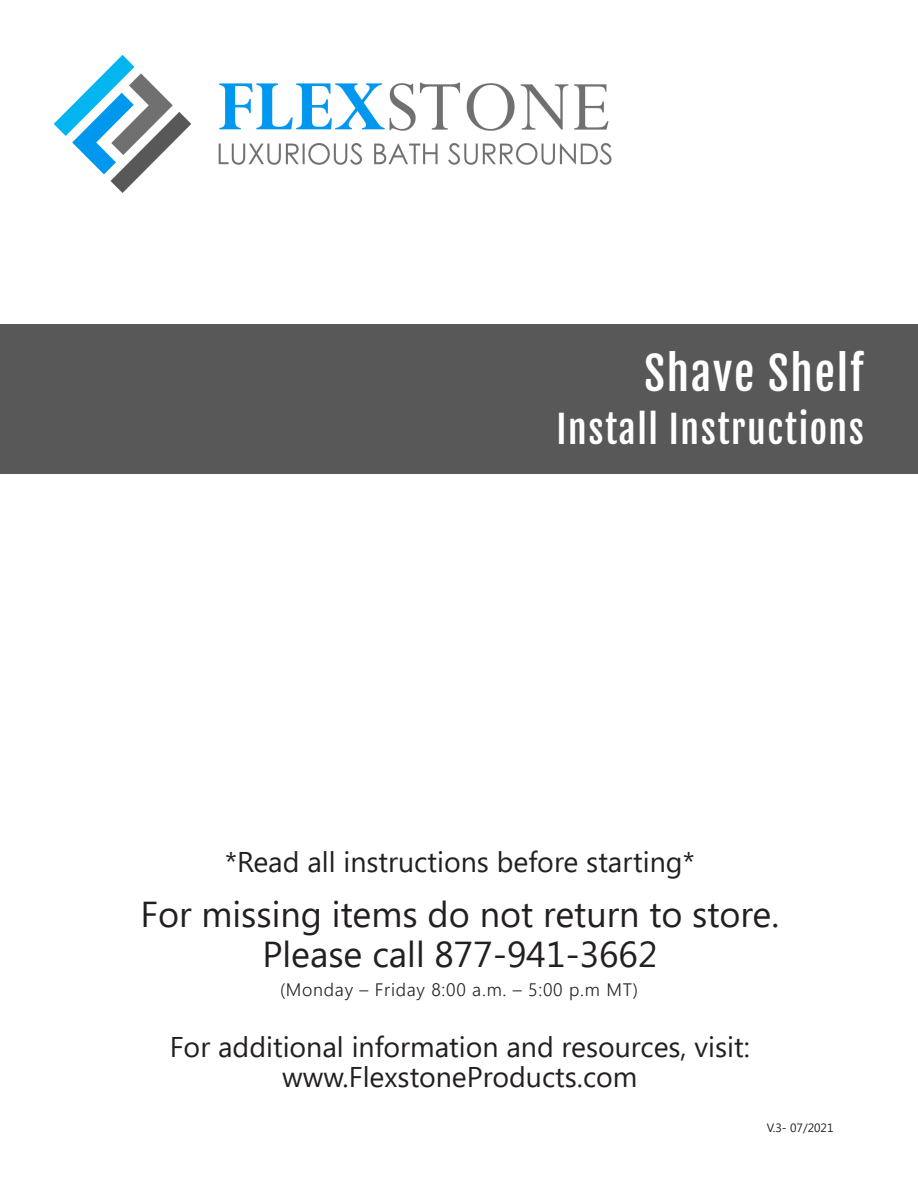
<style>
.page{position:relative;width:918px;height:1188px;background:#fff}
.page>*{position:absolute;margin:0;border:0;box-sizing:border-box;transform-origin:0 0}
.t1{font:45px "Fjalla One";letter-spacing:.04em;color:#fff}
.t2{font:37.5px "Fjalla One";letter-spacing:.04em;color:#fff}
.t3{font:36px "Segoe UI";color:#231f20}
.t4{font:28.5px "Segoe UI";color:#231f20}
.t5{font:300 18px "Segoe UI";letter-spacing:.04em;color:#231f20}
.t6{font:12px "Segoe UI";color:#231f20}
</style>
<div class="page">
<div style="left:0;top:324px;width:918px;height:149px;background:#585858"></div>
<img style="left:53px;top:55px;width:559px;height:138px">
<p class="t1" style="left:644px;top:345px;width:221px">Shave Shelf</p>
<p class="t2" style="left:557px;top:406px;width:309px">Install Instructions</p>
<p class="t4" style="left:225px;top:846px;width:471px">*Read all instructions before starting*</p>
<p class="t3" style="left:141px;top:894px;width:640px">For missing items do not return to store.</p>
<p class="t3" style="left:262px;top:934px;width:397px">Please call 877-941-3662</p>
<p class="t5" style="left:280px;top:975px;width:359px">(Monday – Friday 8:00 a.m. – 5:00 p.m MT)</p>
<p class="t4" style="left:170px;top:1030px;width:582px">For additional information and resources, visit:</p>
<p class="t4" style="left:282px;top:1060px;width:357px">www.FlexstoneProducts.com</p>
<p class="t6" style="left:767px;top:1121px;width:68px">V.3- 07/2021</p>
</div>
